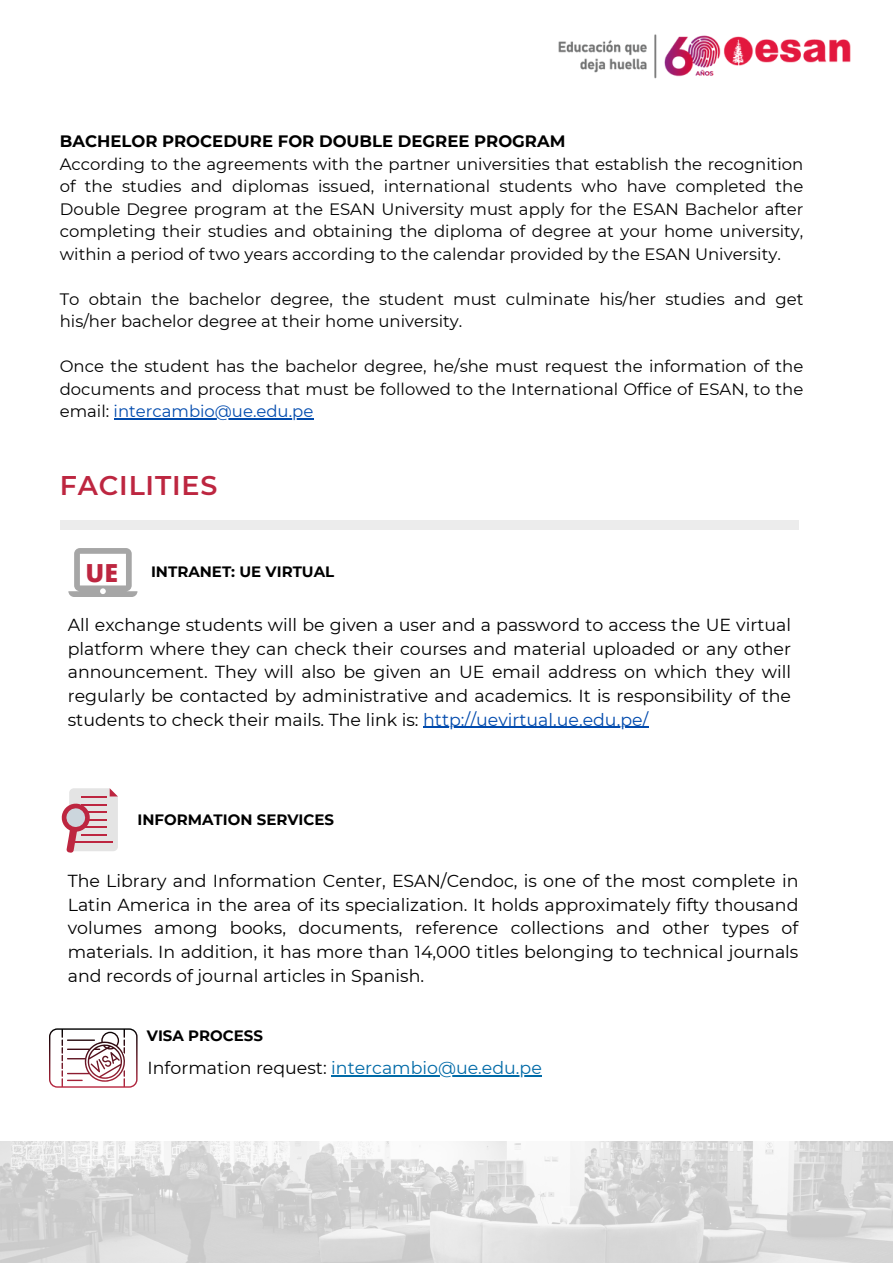
<style>
.page{position:relative;width:893px;height:1264px;background:#fff}
.page>*{position:absolute;margin:0;border:0;box-sizing:border-box;transform-origin:0 0}
.t1{font:600 27px "Montserrat";letter-spacing:.03em;color:#bd2640}
.t2{font:800 24.9px "Open Sans";color:#bd2640}
.t3{font:17.4px/23.5px "Montserrat";color:#000;text-align:justify}
.t4{font:17.4px "Montserrat";color:#006aa7}
.t5{font:16.5px/22.5px "Montserrat";color:#000;text-align:justify}
.t6{font:700 16.5px "Montserrat";color:#000}
.t7{font:700 15px "Montserrat";color:#000}
.s1{color:#004aad}
.s2{color:#000}
</style>
<div class="page">
<img style="left:0;top:1141px;width:892px;height:121px">
<div style="left:60px;top:520px;width:738px;height:9px;background:#ececec"></div>
<hr style="left:423px;top:726px;width:225px;height:2px;background:#004aad">
<svg style="left:68px;top:548px;width:69px;height:49px"></svg>
<hr style="left:114px;top:418px;width:199px;height:1px;background:#004aad">
<svg style="left:61px;top:788px;width:57px;height:64px;background:#dcb9bf"></svg>
<img style="left:558px;top:34px;width:293px;height:45px">
<svg style="left:49px;top:1028px;width:88px;height:59px"></svg>
<hr style="left:331px;top:1075px;width:211px;height:1px;background:#006aa7">
<p class="t6" style="left:60px;top:131px;width:507px">BACHELOR PROCEDURE FOR DOUBLE DEGREE PROGRAM</p>
<p class="t5" style="left:60px;top:152px;width:745px">According to the agreements with the partner universities that establish the recognition of the studies and diplomas issued, international students who have completed the Double Degree program at the ESAN University must apply for the ESAN Bachelor after completing their studies and obtaining the diploma of degree at your home university, within a period of two years according to the calendar provided by the ESAN University.</p>
<p class="t5" style="left:60px;top:287px;width:745px">To obtain the bachelor degree, the student must culminate his/her studies and get his/her bachelor degree at their home university.</p>
<p class="t5" style="left:60px;top:355px;width:745px">Once the student has the bachelor degree, he/she must request the information of the documents and process that must be followed to the International Office of ESAN, to the email: <span class="s1">intercambio@ue.edu.pe</span></p>
<p class="t1" style="left:60px;top:468px;width:159px">FACILITIES</p>
<p class="t2" style="left:86px;top:555px;width:34px">UE</p>
<p class="t7" style="left:151px;top:562px;width:185px">INTRANET: UE VIRTUAL</p>
<p class="t3" style="left:68px;top:613px;width:724px">All exchange students will be given a user and a password to access the UE virtual platform where they can check their courses and material uploaded or any other announcement. They will also be given an UE email address on which they will regularly be contacted by administrative and academics. It is responsibility of the students to check their mails. The link is: <span class="s1">http://uevirtual.ue.edu.pe/</span></p>
<p class="t7" style="left:137px;top:810px;width:198px">INFORMATION SERVICES</p>
<p class="t3" style="left:68px;top:869px;width:732px">The Library and Information Center, ESAN/Cendoc, is one of the most complete in Latin America in the area of its specialization. It holds approximately fifty thousand volumes among books, documents, reference collections and other types of materials. In addition, it has more than 14,000 titles belonging to technical journals and records of journal articles in Spanish.</p>
<p class="t7" style="left:147px;top:1026px;width:118px">VISA PROCESS</p>
<p class="t4" style="left:148px;top:1057px;width:396px"><span class="s2">Information request:</span> intercambio@ue.edu.pe</p>
</div>
